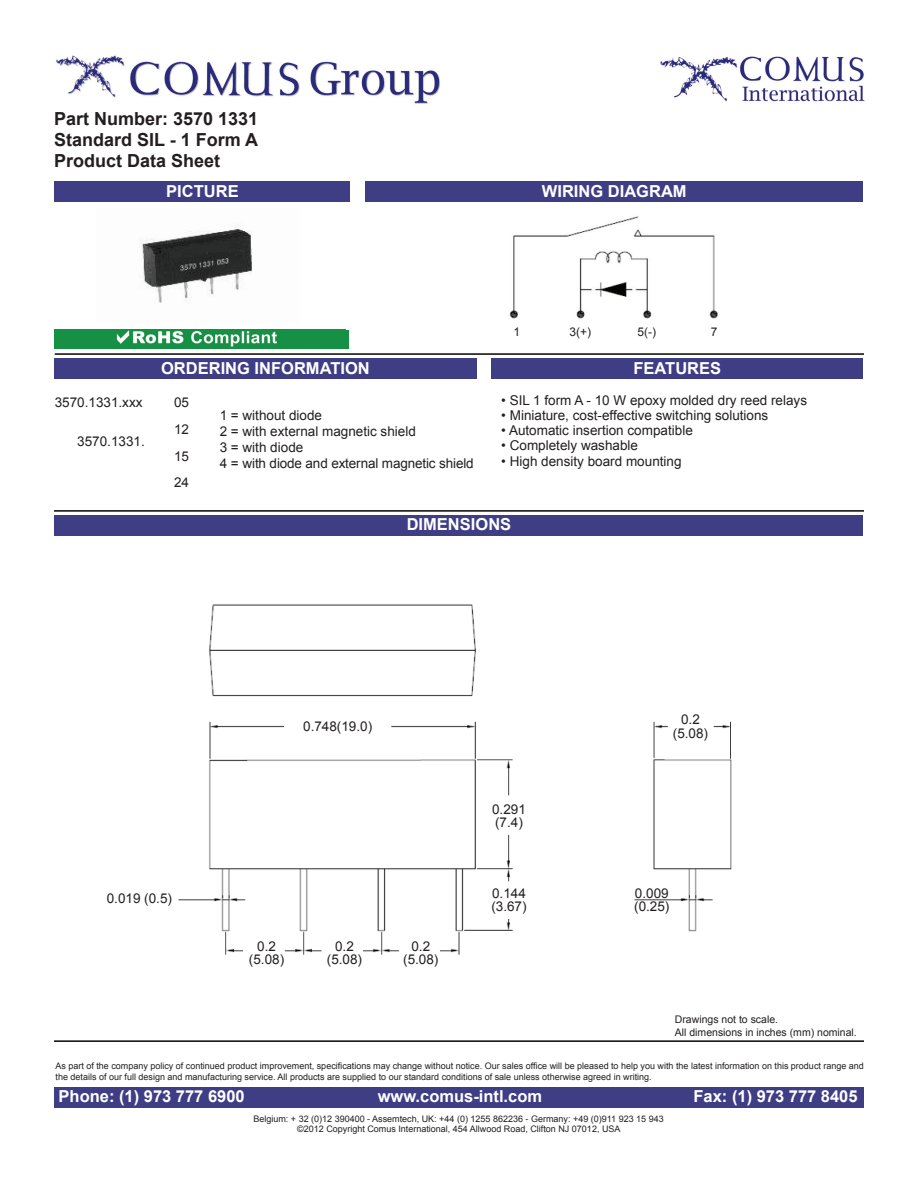
<style>
.page{position:relative;width:918px;height:1188px;background:#fff}
.page>*{position:absolute;margin:0;border:0;box-sizing:border-box;transform-origin:0 0}
.t1{font:700 18px "Arial";color:#231f20}
.t2{font:700 16.5px "Arial";color:#fff}
.t3{font:13.5px "Arial";color:#231f20}
.t4{font:12px "Arial";color:#231f20}
.t5{font:10.5px "Arial";color:#231f20}
.t6{font:9px/10.8px "Arial";color:#231f20}
</style>
<div class="page">
<img style="left:509px;top:216px;width:209px;height:103px">
<img style="left:178px;top:604px;width:554px;height:351px">
<img style="left:139px;top:224px;width:113px;height:79px">
<img style="left:56px;top:55px;width:383px;height:49px">
<img style="left:660px;top:56px;width:205px;height:46px">
<div style="left:55px;top:182px;width:295px;height:20px;background:#3f3e85"></div>
<div style="left:365px;top:182px;width:498px;height:20px;background:#3f3e85"></div>
<div style="left:491px;top:359px;width:372px;height:20px;background:#3f3e85"></div>
<div style="left:55px;top:515px;width:808px;height:20px;background:#3f3e85"></div>
<hr style="left:54px;top:510px;width:810px;height:2px;background:#040503">
<hr style="left:55px;top:353px;width:809px;height:2px;background:#040503">
<hr style="left:54px;top:1040px;width:810px;height:2px;background:#040503">
<img style="left:54px;top:330px;width:291px;height:18px">
<div style="left:54px;top:359px;width:423px;height:20px;background:#3f3e85"></div>
<div style="left:54px;top:1087px;width:810px;height:20px;background:#3f3e85"></div>
<p class="t1" style="left:54px;top:107px;width:206px">Part Number: 3570 1331</p>
<p class="t1" style="left:54px;top:128px;width:206px">Standard SIL - 1 Form A</p>
<p class="t1" style="left:54px;top:149px;width:168px">Product Data Sheet</p>
<p class="t2" style="left:166px;top:180px;width:74px">PICTURE</p>
<p class="t2" style="left:542px;top:180px;width:146px">WIRING DIAGRAM</p>
<p class="t3" style="left:55px;top:394px;width:89px">3570.1331.xxx</p>
<p class="t3" style="left:77px;top:432px;width:69px">3570.1331.</p>
<p class="t2" style="left:161px;top:357px;width:210px">ORDERING INFORMATION</p>
<p class="t3" style="left:174px;top:394px;width:17px">05</p>
<p class="t3" style="left:174px;top:420px;width:17px">12</p>
<p class="t3" style="left:174px;top:447px;width:17px">15</p>
<p class="t3" style="left:174px;top:474px;width:17px">24</p>
<p class="t3" style="left:220px;top:406px;width:104px">1 = without diode</p>
<p class="t3" style="left:220px;top:422px;width:198px">2 = with external magnetic shield</p>
<p class="t3" style="left:220px;top:438px;width:85px">3 = with diode</p>
<p class="t3" style="left:220px;top:455px;width:256px">4 = with diode and external magnetic shield</p>
<p class="t4" style="left:514px;top:324px;width:8px">1</p>
<p class="t4" style="left:569px;top:324px;width:23px">3(+)</p>
<p class="t4" style="left:637px;top:324px;width:20px">5(-)</p>
<p class="t4" style="left:711px;top:324px;width:8px">7</p>
<p class="t2" style="left:633px;top:357px;width:89px">FEATURES</p>
<p class="t3" style="left:501px;top:391px;width:307px">• SIL 1 form A - 10 W epoxy molded dry reed relays</p>
<p class="t3" style="left:501px;top:406px;width:269px">• Miniature, cost-effective switching solutions</p>
<p class="t3" style="left:501px;top:421px;width:193px">• Automatic insertion compatible</p>
<p class="t3" style="left:501px;top:436px;width:138px">• Completely washable</p>
<p class="t3" style="left:501px;top:453px;width:182px">• High density board mounting</p>
<p class="t2" style="left:407px;top:513px;width:106px">DIMENSIONS</p>
<p class="t3" style="left:303px;top:718px;width:71px">0.748(19.0)</p>
<p class="t3" style="left:492px;top:800px;width:35px">0.291</p>
<p class="t3" style="left:495px;top:813px;width:29px">(7.4)</p>
<p class="t3" style="left:681px;top:711px;width:20px">0.2</p>
<p class="t3" style="left:673px;top:724px;width:37px">(5.08)</p>
<p class="t3" style="left:107px;top:890px;width:67px">0.019 (0.5)</p>
<p class="t3" style="left:257px;top:937px;width:20px">0.2</p>
<p class="t3" style="left:249px;top:951px;width:37px">(5.08)</p>
<p class="t3" style="left:335px;top:937px;width:20px">0.2</p>
<p class="t3" style="left:327px;top:951px;width:37px">(5.08)</p>
<p class="t3" style="left:411px;top:937px;width:20px">0.2</p>
<p class="t3" style="left:403px;top:951px;width:37px">(5.08)</p>
<p class="t3" style="left:492px;top:884px;width:35px">0.144</p>
<p class="t3" style="left:491px;top:898px;width:37px">(3.67)</p>
<p class="t3" style="left:635px;top:884px;width:35px">0.009</p>
<p class="t3" style="left:634px;top:898px;width:37px">(0.25)</p>
<p class="t5" style="left:675px;top:1012px;width:105px">Drawings not to scale.</p>
<p class="t5" style="left:675px;top:1025px;width:184px">All dimensions in inches (mm) nominal.</p>
<p class="t6" style="left:56px;top:1061px;width:810px">As part of the company policy of continued product improvement, specifications may change without notice. Our sales office will be pleased to help you with the latest information on this product range and the details of our full design and manufacturing service. All products are supplied to our standard conditions of sale unless otherwise agreed in writing.</p>
<p class="t2" style="left:59px;top:1086px;width:188px">Phone: (1) 973 777 6900</p>
<p class="t2" style="left:378px;top:1086px;width:166px">www.comus-intl.com</p>
<p class="t2" style="left:693px;top:1086px;width:166px">Fax: (1) 973 777 8405</p>
<p class="t6" style="left:253px;top:1113px;width:412px">Belgium: + 32 (0)12 390400 - Assemtech, UK: +44 (0) 1255 862236 - Germany: +49 (0)911 923 15 943</p>
<p class="t6" style="left:297px;top:1124px;width:325px">©2012 Copyright Comus International, 454 Allwood Road, Clifton NJ 07012, USA</p>
</div>
